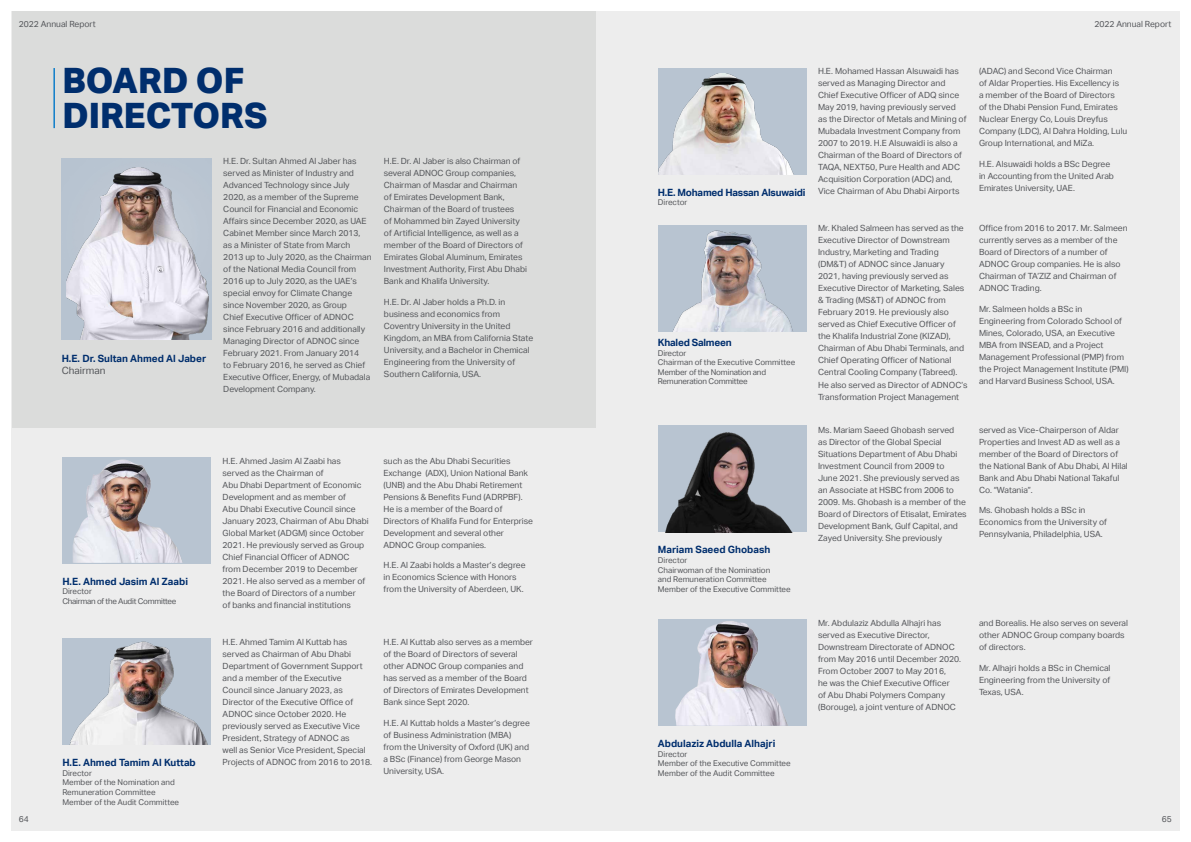
<style>
.page{position:relative;width:1191px;height:842px;background:#fff}
.page>*{position:absolute;margin:0;border:0;box-sizing:border-box;transform-origin:0 0}
.t1{font:800 35px/35px "ADNOC Sans";color:#002e6d}
.t2{font:700 10px "ADNOC Sans";color:#002e6d}
.t3{font:700 10px "ADNOC Sans";letter-spacing:-.02em;color:#002e6d}
.t4{font:10px "ADNOC Sans";color:#54565a}
.t5{font:8.5px/12px "ADNOC Sans";color:#54565a}
.t6{font:8px/9.6px "ADNOC Sans";color:#54565a}
.t7{font:8px/9.6px "ADNOC Sans";letter-spacing:-.02em;color:#54565a}
.t8{font:8px/9.6px "ADNOC Sans";letter-spacing:-.03em;color:#54565a}
</style>
<div class="page">
<div style="left:11px;top:11px;width:1168px;height:820px;background:#ededed"></div>
<div style="left:12px;top:11px;width:583px;height:417px;background:#dbdcdb"></div>
<hr style="left:53px;top:68px;width:2px;height:60px;background:#0077c8">
<div style="left:62px;top:158px;width:149px;height:182px;background:#b8c4d1"></div>
<img style="left:66px;top:168px;width:142px;height:171px">
<div style="left:658px;top:68px;width:148px;height:106px;background:#b8c4d1"></div>
<img style="left:658px;top:73px;width:136px;height:101px">
<div style="left:62px;top:457px;width:149px;height:106px;background:#b8c4d1"></div>
<img style="left:73px;top:459px;width:110px;height:104px">
<img style="left:658px;top:225px;width:148px;height:107px">
<div style="left:658px;top:426px;width:148px;height:106px;background:#b8c4d1"></div>
<img style="left:665px;top:432px;width:127px;height:100px">
<div style="left:658px;top:619px;width:148px;height:107px;background:#b8c4d1"></div>
<img style="left:675px;top:621px;width:113px;height:105px">
<img style="left:62px;top:639px;width:149px;height:106px">
<p class="t5" style="left:19px;top:18px;width:79px">2022 Annual Report</p>
<h1 class="t1" style="left:62px;top:63px;width:207px">BOARD OF<br>DIRECTORS</h1>
<p class="t5" style="left:223px;top:155px;width:150px">H.E. Dr. Sultan Ahmed Al Jaber has served as Minister of Industry and Advanced Technology since July 2020, as a member of the Supreme Council for Financial and Economic Affairs since December 2020, as UAE Cabinet Member since March 2013, as a Minister of State from March 2013 up to July 2020, as the Chairman of the National Media Council from 2016 up to July 2020, as the UAE’s special envoy for Climate Change since November 2020, as Group<br>Chief Executive Officer of ADNOC since February 2016 and additionally Managing Director of ADNOC since February 2021. From January 2014<br>to February 2016, he served as Chief Executive Officer, Energy, of Mubadala Development Company.</p>
<p class="t5" style="left:384px;top:155px;width:145px">H.E. Dr. Al Jaber is also Chairman of several ADNOC Group companies, Chairman of Masdar and Chairman of Emirates Development Bank, Chairman of the Board of trustees<br>of Mohammed bin Zayed University of Artificial Intelligence, as well as a member of the Board of Directors of Emirates Global Aluminum, Emirates Investment Authority, First Abu Dhabi Bank and Khalifa University.</p>
<p class="t5" style="left:384px;top:296px;width:151px">H.E. Dr. Al Jaber holds a Ph.D. in business and economics from Coventry University in the United Kingdom, an MBA from California State University, and a Bachelor in Chemical Engineering from the University of Southern California, USA.</p>
<p class="t2" style="left:62px;top:352px;width:146px">H.E. Dr. Sultan Ahmed Al Jaber</p>
<p class="t4" style="left:62px;top:364px;width:45px">Chairman</p>
<p class="t2" style="left:62px;top:575px;width:127px">H.E. Ahmed Jasim Al Zaabi</p>
<p class="t8" style="left:62px;top:587px;width:116px">Director<br>Chairman of the Audit Committee</p>
<p class="t2" style="left:62px;top:757px;width:135px">H.E. Ahmed Tamim Al Kuttab</p>
<p class="t6" style="left:62px;top:768px;width:118px">Director<br>Member of the Nomination and<br>Remuneration Committee<br>Member of the Audit Committee</p>
<p class="t5" style="left:223px;top:455px;width:148px">H.E. Ahmed Jasim Al Zaabi has served as the Chairman of<br>Abu Dhabi Department of Economic<br>Development and as member of<br>Abu Dhabi Executive Council since<br>January 2023, Chairman of Abu Dhabi<br>Global Market (ADGM) since October<br>2021. He previously served as Group<br>Chief Financial Officer of ADNOC from December 2019 to December<br>2021. He also served as a member of the Board of Directors of a number<br>of banks and financial institutions</p>
<p class="t5" style="left:383px;top:455px;width:151px">such as the Abu Dhabi Securities<br>Exchange (ADX), Union National Bank (UNB) and the Abu Dhabi Retirement<br>Pensions &amp; Benefits Fund (ADRPBF).<br>He is a member of the Board of<br>Directors of Khalifa Fund for Enterprise<br>Development and several other<br>ADNOC Group companies.</p>
<p class="t5" style="left:383px;top:559px;width:143px">H.E. Al Zaabi holds a Master’s degree in Economics Science with Honors from the University of Aberdeen, UK.</p>
<p class="t5" style="left:223px;top:636px;width:151px">H.E. Ahmed Tamim Al Kuttab has served as Chairman of Abu Dhabi<br>Department of Government Support and a member of the Executive<br>Council since January 2023, as<br>Director of the Executive Office of<br>ADNOC since October 2020. He previously served as Executive Vice<br>President, Strategy of ADNOC as<br>well as Senior Vice President, Special<br>Projects of ADNOC from 2016 to 2018.</p>
<p class="t5" style="left:383px;top:636px;width:151px">H.E. Al Kuttab also serves as a member of the Board of Directors of several other ADNOC Group companies and has served as a member of the Board of Directors of Emirates Development<br>Bank since Sept 2020.</p>
<p class="t5" style="left:383px;top:717px;width:148px">H.E. Al Kuttab holds a Master’s degree of Business Administration (MBA) from the University of Oxford (UK) and a BSc (Finance) from George Mason<br>University, USA.</p>
<p class="t5" style="left:1094px;top:18px;width:79px">2022 Annual Report</p>
<p class="t3" style="left:658px;top:186px;width:149px">H.E. Mohamed Hassan Alsuwaidi</p>
<p class="t6" style="left:658px;top:198px;width:31px">Director</p>
<p class="t3" style="left:658px;top:337px;width:75px">Khaled Salmeen</p>
<p class="t7" style="left:658px;top:348px;width:139px">Director<br>Chairman of the Executive Committee<br>Member of the Nomination and<br>Remuneration Committee</p>
<p class="t2" style="left:658px;top:544px;width:114px">Mariam Saeed Ghobash</p>
<p class="t6" style="left:658px;top:555px;width:134px">Director<br>Chairwoman of the Nomination<br>and Remuneration Committee<br>Member of the Executive Committee</p>
<p class="t2" style="left:658px;top:738px;width:119px">Abdulaziz Abdulla Alhajri</p>
<p class="t6" style="left:658px;top:749px;width:134px">Director<br>Member of the Executive Committee<br>Member of the Audit Committee</p>
<p class="t5" style="left:818px;top:65px;width:150px">H.E. Mohamed Hassan Alsuwaidi has served as Managing Director and Chief Executive Officer of ADQ since May 2019, having previously served as the Director of Metals and Mining of Mubadala Investment Company from 2007 to 2019. H.E Alsuwaidi is also a Chairman of the Board of Directors of TAQA, NEXT50, Pure Health and ADC Acquisition Corporation (ADC) and, Vice Chairman of Abu Dhabi Airports</p>
<p class="t5" style="left:979px;top:65px;width:150px">(ADAC) and Second Vice Chairman<br>of Aldar Properties. His Excellency is<br>a member of the Board of Directors<br>of the Dhabi Pension Fund, Emirates Nuclear Energy Co, Louis Dreyfus Company (LDC), Al Dahra Holding, Lulu Group International, and MiZa.</p>
<p class="t5" style="left:979px;top:158px;width:136px">H.E. Alsuwaidi holds a BSc Degree in Accounting from the United Arab<br>Emirates University, UAE.</p>
<p class="t5" style="left:818px;top:222px;width:151px">Mr. Khaled Salmeen has served as the Executive Director of Downstream Industry, Marketing and Trading (DM&amp;T) of ADNOC since January 2021, having previously served as Executive Director of Marketing, Sales &amp; Trading (MS&amp;T) of ADNOC from February 2019. He previously also served as Chief Executive Officer of the Khalifa Industrial Zone (KIZAD), Chairman of Abu Dhabi Terminals, and Chief Operating Officer of National Central Cooling Company (Tabreed).<br>He also served as Director of ADNOC’s Transformation Project Management</p>
<p class="t5" style="left:979px;top:223px;width:150px">Office from 2016 to 2017. Mr. Salmeen currently serves as a member of the<br>Board of Directors of a number of<br>ADNOC Group companies. He is also<br>Chairman of TA’ZIZ and Chairman of<br>ADNOC Trading.</p>
<p class="t5" style="left:979px;top:303px;width:151px">Mr. Salmeen holds a BSc in Engineering from Colorado School of Mines, Colorado, USA, an Executive MBA from INSEAD, and a Project Management Professional (PMP) from the Project Management Institute (PMI) and Harvard Business School, USA.</p>
<p class="t5" style="left:818px;top:424px;width:150px">Ms. Mariam Saeed Ghobash served<br>as Director of the Global Special Situations Department of Abu Dhabi Investment Council from 2009 to<br>June 2021. She previously served as an Associate at HSBC from 2006 to 2009. Ms. Ghobash is a member of the Board of Directors of Etisalat, Emirates Development Bank, Gulf Capital, and Zayed University. She previously</p>
<p class="t5" style="left:979px;top:424px;width:150px">served as Vice-Chairperson of Aldar<br>Properties and Invest AD as well as a member of the Board of Directors of the National Bank of Abu Dhabi, Al Hilal<br>Bank and Abu Dhabi National Takaful<br>Co. “Watania”.</p>
<p class="t5" style="left:979px;top:504px;width:129px">Ms. Ghobash holds a BSc in<br>Economics from the University of<br>Pennsylvania, Philadelphia, USA.</p>
<p class="t5" style="left:818px;top:617px;width:145px">Mr. Abdulaziz Abdulla Alhajri has served as Executive Director,<br>Downstream Directorate of ADNOC from May 2016 until December 2020.<br>From October 2007 to May 2016,<br>he was the Chief Executive Officer<br>of Abu Dhabi Polymers Company (Borouge), a joint venture of ADNOC</p>
<p class="t5" style="left:979px;top:617px;width:151px">and Borealis. He also serves on several other ADNOC Group company boards of directors.</p>
<p class="t5" style="left:979px;top:662px;width:133px;text-align:justify">Mr. Alhajri holds a BSc in Chemical Engineering from the University of Texas, USA.</p>
<p class="t5" style="left:19px;top:813px;width:12px">64</p>
<p class="t5" style="left:1161px;top:813px;width:12px">65</p>
</div>
